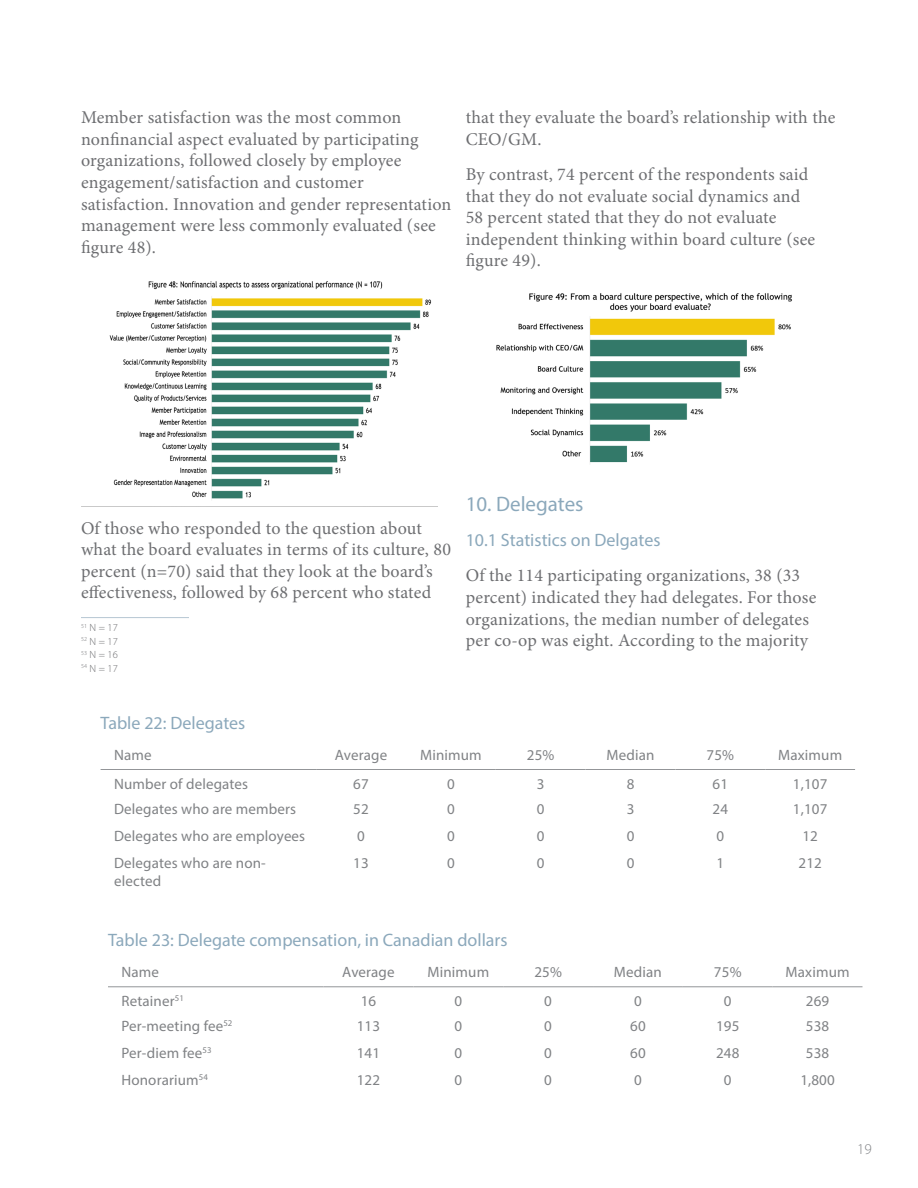
<style>
.page{position:relative;width:918px;height:1188px;background:#fff}
.page>*{position:absolute;margin:0;border:0;box-sizing:border-box;transform-origin:0 0}
.t1{font:21px "Myriad Pro";color:#8ba8bb}
.t2{font:18px/21.6px "Minion Pro";letter-spacing:.01em;color:#6d6e71}
.t3{font:18px "Myriad Pro";color:#8ba8bb}
.t4{font:15px/18px "Myriad Pro";letter-spacing:.01em;color:#808285}
.t5{font:300 15px "Myriad Pro";color:#808285}
.t6{font:300 10.5px/13.5px "Myriad Pro";letter-spacing:.01em;color:#6d6e71;text-align:justify}
</style>
<div class="page">
<hr style="left:108px;top:986px;width:216px;height:1px;background:#939598">
<hr style="left:324px;top:986px;width:89px;height:1px;background:#939598">
<hr style="left:413px;top:986px;width:90px;height:1px;background:#939598">
<hr style="left:503px;top:986px;width:90px;height:1px;background:#939598">
<hr style="left:593px;top:986px;width:90px;height:1px;background:#939598">
<hr style="left:683px;top:986px;width:90px;height:1px;background:#939598">
<hr style="left:773px;top:986px;width:90px;height:1px;background:#939598">
<hr style="left:101px;top:769px;width:215px;height:1px;background:#939598">
<hr style="left:316px;top:769px;width:90px;height:1px;background:#939598">
<hr style="left:406px;top:769px;width:90px;height:1px;background:#939598">
<hr style="left:496px;top:769px;width:90px;height:1px;background:#939598">
<hr style="left:586px;top:769px;width:89px;height:1px;background:#939598">
<hr style="left:675px;top:769px;width:90px;height:1px;background:#939598">
<hr style="left:765px;top:769px;width:90px;height:1px;background:#939598">
<img style="left:109px;top:281px;width:323px;height:219px">
<img style="left:496px;top:293px;width:296px;height:170px">
<hr style="left:81px;top:617px;width:108px;height:1px;background:#b6c6d2">
<p class="t2" style="left:81px;top:107px;width:372px">Member satisfaction was the most common nonfinancial aspect evaluated by participating organizations, followed closely by employee engagement/satisfaction and customer satisfaction. Innovation and gender representation management were less commonly evaluated (see figure 48).</p>
<p class="t2" style="left:466px;top:107px;width:371px">that they evaluate the board’s relationship with the<br>CEO/GM.</p>
<p class="t2" style="left:466px;top:163px;width:351px">By contrast, 74 percent of the respondents said that they do not evaluate social dynamics and 58 percent stated that they do not evaluate independent thinking within board culture (see figure 49).</p>
<p class="t2" style="left:81px;top:517px;width:371px">Of those who responded to the question about what the board evaluates in terms of its culture, 80 percent (n=70) said that they look at the board’s effectiveness, followed by 68 percent who stated</p>
<p class="t6" style="left:81px;top:621px;width:38px"><sup>51</sup> N = 17<br><sup>52</sup> N = 17<br><sup>53</sup> N = 16<br><sup>54</sup> N = 17</p>
<p class="t1" style="left:466px;top:491px;width:119px">10. Delegates</p>
<p class="t3" style="left:466px;top:529px;width:196px">10.1 Statistics on Delgates</p>
<p class="t2" style="left:466px;top:565px;width:352px">Of the 114 participating organizations, 38 (33 percent) indicated they had delegates. For those organizations, the median number of delegates per co-op was eight. According to the majority</p>
<p class="t3" style="left:101px;top:712px;width:146px">Table 22: Delegates</p>
<p class="t4" style="left:114px;top:745px;width:39px">Name</p>
<p class="t4" style="left:335px;top:745px;width:54px">Average</p>
<p class="t4" style="left:420px;top:745px;width:63px">Minimum</p>
<p class="t4" style="left:527px;top:745px;width:29px">25%</p>
<p class="t4" style="left:607px;top:745px;width:49px">Median</p>
<p class="t4" style="left:707px;top:745px;width:29px">75%</p>
<p class="t4" style="left:778px;top:745px;width:66px">Maximum</p>
<p class="t4" style="left:114px;top:774px;width:136px">Number of delegates</p>
<p class="t4" style="left:353px;top:774px;width:17px">67</p>
<p class="t4" style="left:447px;top:774px;width:9px">0</p>
<p class="t4" style="left:537px;top:774px;width:9px">3</p>
<p class="t4" style="left:627px;top:774px;width:9px">8</p>
<p class="t4" style="left:713px;top:774px;width:17px">61</p>
<p class="t4" style="left:793px;top:774px;width:36px">1,107</p>
<p class="t4" style="left:114px;top:799px;width:184px">Delegates who are members</p>
<p class="t4" style="left:353px;top:799px;width:17px">52</p>
<p class="t4" style="left:447px;top:799px;width:9px">0</p>
<p class="t4" style="left:537px;top:799px;width:9px">0</p>
<p class="t4" style="left:627px;top:799px;width:9px">3</p>
<p class="t4" style="left:713px;top:799px;width:17px">24</p>
<p class="t4" style="left:793px;top:799px;width:36px">1,107</p>
<p class="t4" style="left:114px;top:826px;width:193px">Delegates who are employees</p>
<p class="t4" style="left:357px;top:826px;width:9px">0</p>
<p class="t4" style="left:447px;top:826px;width:9px">0</p>
<p class="t4" style="left:537px;top:826px;width:9px">0</p>
<p class="t4" style="left:627px;top:826px;width:9px">0</p>
<p class="t4" style="left:717px;top:826px;width:9px">0</p>
<p class="t4" style="left:802px;top:826px;width:17px">12</p>
<p class="t4" style="left:114px;top:853px;width:153px">Delegates who are non&shy;elected</p>
<p class="t4" style="left:353px;top:853px;width:17px">13</p>
<p class="t4" style="left:447px;top:853px;width:9px">0</p>
<p class="t4" style="left:537px;top:853px;width:9px">0</p>
<p class="t4" style="left:627px;top:853px;width:9px">0</p>
<p class="t4" style="left:717px;top:853px;width:9px">1</p>
<p class="t4" style="left:799px;top:853px;width:25px">212</p>
<p class="t3" style="left:108px;top:929px;width:401px">Table 23: Delegate compensation, in Canadian dollars</p>
<p class="t4" style="left:122px;top:963px;width:39px">Name</p>
<p class="t4" style="left:342px;top:963px;width:54px">Average</p>
<p class="t4" style="left:427px;top:963px;width:63px">Minimum</p>
<p class="t4" style="left:534px;top:963px;width:29px">25%</p>
<p class="t4" style="left:614px;top:963px;width:49px">Median</p>
<p class="t4" style="left:714px;top:963px;width:29px">75%</p>
<p class="t4" style="left:786px;top:963px;width:66px">Maximum</p>
<p class="t4" style="left:122px;top:992px;width:64px">Retainer<sup>51</sup></p>
<p class="t4" style="left:361px;top:992px;width:17px">16</p>
<p class="t4" style="left:454px;top:992px;width:9px">0</p>
<p class="t4" style="left:544px;top:992px;width:9px">0</p>
<p class="t4" style="left:634px;top:992px;width:9px">0</p>
<p class="t4" style="left:724px;top:992px;width:9px">0</p>
<p class="t4" style="left:806px;top:992px;width:25px">269</p>
<p class="t4" style="left:122px;top:1017px;width:112px">Per-meeting fee<sup>52</sup></p>
<p class="t4" style="left:357px;top:1017px;width:25px">113</p>
<p class="t4" style="left:454px;top:1017px;width:9px">0</p>
<p class="t4" style="left:544px;top:1017px;width:9px">0</p>
<p class="t4" style="left:630px;top:1017px;width:17px">60</p>
<p class="t4" style="left:716px;top:1017px;width:25px">195</p>
<p class="t4" style="left:806px;top:1017px;width:25px">538</p>
<p class="t4" style="left:122px;top:1044px;width:92px">Per-diem fee<sup>53</sup></p>
<p class="t4" style="left:357px;top:1044px;width:25px">141</p>
<p class="t4" style="left:454px;top:1044px;width:9px">0</p>
<p class="t4" style="left:544px;top:1044px;width:9px">0</p>
<p class="t4" style="left:630px;top:1044px;width:17px">60</p>
<p class="t4" style="left:716px;top:1044px;width:25px">248</p>
<p class="t4" style="left:806px;top:1044px;width:25px">538</p>
<p class="t4" style="left:122px;top:1071px;width:88px">Honorarium<sup>54</sup></p>
<p class="t4" style="left:357px;top:1071px;width:25px">122</p>
<p class="t4" style="left:454px;top:1071px;width:9px">0</p>
<p class="t4" style="left:544px;top:1071px;width:9px">0</p>
<p class="t4" style="left:634px;top:1071px;width:9px">0</p>
<p class="t4" style="left:724px;top:1071px;width:9px">0</p>
<p class="t4" style="left:800px;top:1071px;width:36px">1,800</p>
<p class="t5" style="left:857px;top:1140px;width:16px">19</p>
</div>
